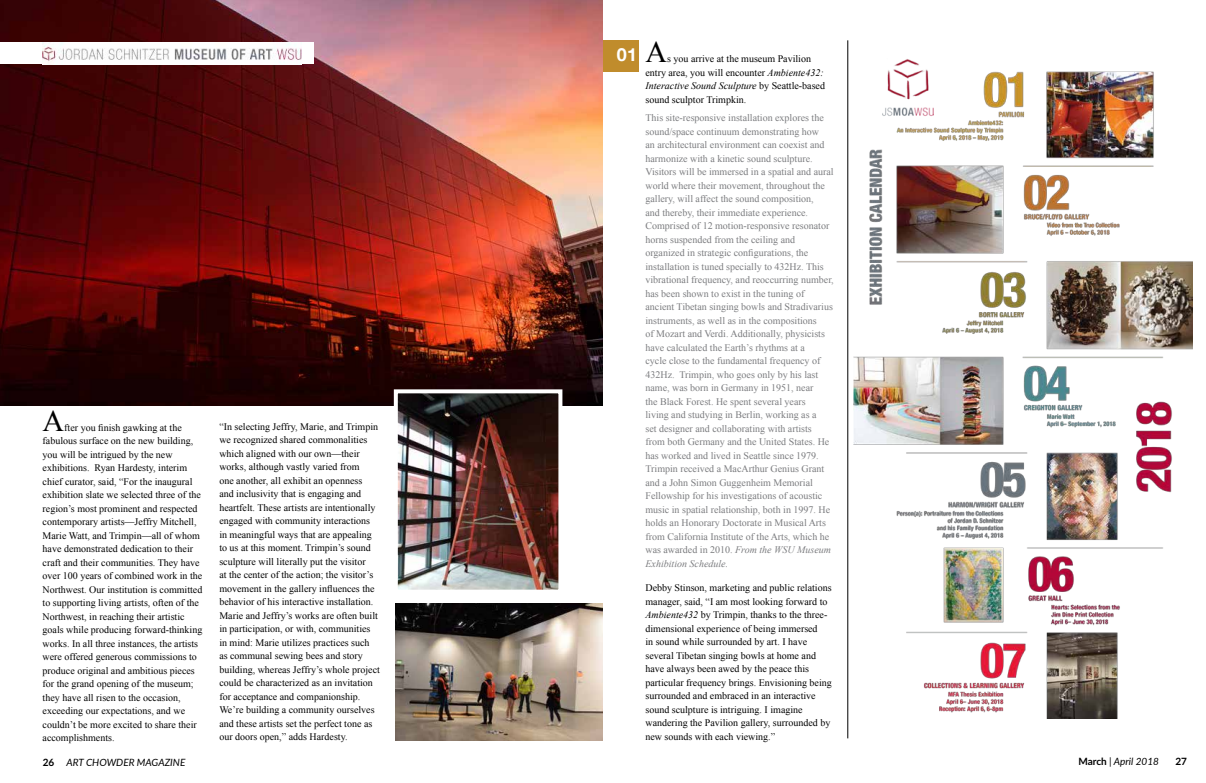
<style>
.page{position:relative;width:1206px;height:783px;background:#fff}
.page>*{position:absolute;margin:0;border:0;box-sizing:border-box;transform-origin:0 0}
.t1{font:30px "Times New Roman";color:#000}
.t2{font:700 18px "Helvetica Neue";color:#fff}
.t3{font:10px/13.5px "Times New Roman";color:#000}
.t4{font:10px/13.5px "Times New Roman";color:#7b7c7f}
.t5{font:italic 10px "Lato";color:#000}
.t6{font:700 10px "Lato";color:#000}
.s1{font-style:italic}
.s2{font-weight:700;font-style:normal}
</style>
<div class="page">
<img style="left:396px;top:604px;width:207px;height:137px">
<img style="left:0;top:0;width:603px;height:406px">
<img style="left:399px;top:394px;width:158px;height:195px">
<div style="left:394px;top:389px;width:168px;height:205px;border:4px solid #fff"></div>
<div style="left:0;top:42px;width:313px;height:22px;background:#fff"></div>
<img style="left:42px;top:42px;width:259px;height:21px">
<img style="left:854px;top:71px;width:339px;height:647px">
<div style="left:876px;top:32px;width:64px;height:85px;background:#fff"></div>
<img style="left:883px;top:59px;width:50px;height:57px">
<hr style="left:848px;top:40px;width:1px;height:698px;background:#000">
<div style="left:603px;top:40px;width:36px;height:32px;background:#c08c2c"></div>
<h1 class="t1" style="left:43px;top:401px;width:23px">A</h1>
<p class="t3" style="left:43px;top:421px;width:161px;text-indent:22px">fter you finish gawking at the fabulous surface on the new building, you will be intrigued by the new exhibitions. Ryan Hardesty, interim chief curator, said, “For the inaugural exhibition slate we selected three of the region’s most prominent and respected contemporary artists—Jeffry Mitchell, Marie Watt, and Trimpin—all of whom have demonstrated dedication to their craft and their communities. They have over 100 years of combined work in the Northwest. Our institution is committed to supporting living artists, often of the Northwest, in reaching their artistic goals while producing forward-thinking works. In all three instances, the artists were offered generous commissions to produce original and ambitious pieces for the grand opening of the museum; they have all risen to the occasion, exceeding our expectations, and we couldn’t be more excited to share their accomplishments.</p>
<p class="t3" style="left:219px;top:419px;width:162px">“In selecting Jeffry, Marie, and Trimpin we recognized shared commonalities which aligned with our own—their works, although vastly varied from<br>one another, all exhibit an openness<br>and inclusivity that is engaging and heartfelt. These artists are intentionally engaged with community interactions in meaningful ways that are appealing to us at this moment. Trimpin’s sound sculpture will literally put the visitor<br>at the center of the action; the visitor’s movement in the gallery influences the behavior of his interactive installation.<br>Marie and Jeffry’s works are often built in participation, or with, communities in mind: Marie utilizes practices such as communal sewing bees and story building, whereas Jeffry’s whole project could be characterized as an invitation for acceptance and companionship.<br>We’re building a community ourselves and these artists set the perfect tone as our doors open,” adds Hardesty.</p>
<h2 class="t2" style="left:617px;top:40px;width:22px">01</h2>
<h1 class="t1" style="left:645px;top:32px;width:23px">A</h1>
<p class="t3" style="left:645px;top:52px;width:181px;text-indent:22px">s you arrive at the museum Pavilion entry area, you will encounter <span class="s1">Ambiente432:<br>Interactive Sound Sculpture</span> by Seattle-based sound sculptor Trimpkin.</p>
<p class="t4" style="left:645px;top:111px;width:190px">This site-responsive installation explores the sound/space continuum demonstrating how<br>an architectural environment can coexist and harmonize with a kinetic sound sculpture.<br>Visitors will be immersed in a spatial and aural world where their movement, throughout the gallery, will affect the sound composition,<br>and thereby, their immediate experience.<br>Comprised of 12 motion-responsive resonator horns suspended from the ceiling and organized in strategic configurations, the installation is tuned specially to 432Hz. This vibrational frequency, and reoccurring number, has been shown to exist in the tuning of ancient Tibetan singing bowls and Stradivarius instruments, as well as in the compositions<br>of Mozart and Verdi. Additionally, physicists have calculated the Earth’s rhythms at a<br>cycle close to the fundamental frequency of 432Hz. Trimpin, who goes only by his last name, was born in Germany in 1951, near<br>the Black Forest. He spent several years<br>living and studying in Berlin, working as a<br>set designer and collaborating with artists<br>from both Germany and the United States. He has worked and lived in Seattle since 1979.<br>Trimpin received a MacArthur Genius Grant and a John Simon Guggenheim Memorial Fellowship for his investigations of acoustic music in spatial relationship, both in 1997. He holds an Honorary Doctorate in Musical Arts from California Institute of the Arts, which he was awarded in 2010. <span class="s1">From the WSU Museum Exhibition Schedule.</span></p>
<p class="t3" style="left:645px;top:581px;width:188px">Debby Stinson, marketing and public relations manager, said, “I am most looking forward to <span class="s1">Ambiente432</span> by Trimpin, thanks to the three&shy;dimensional experience of being immersed<br>in sound while surrounded by art. I have several Tibetan singing bowls at home and have always been awed by the peace this particular frequency brings. Envisioning being surrounded and embraced in an interactive sound sculpture is intriguing. I imagine wandering the Pavilion gallery, surrounded by new sounds with each viewing.”</p>
<p class="t5" style="left:43px;top:755px;width:144px"><span class="s2">26</span> ART CHOWDER MAGAZINE</p>
<p class="t5" style="left:1078px;top:755px;width:82px"><span class="s2">March</span> | April 2018</p>
<p class="t6" style="left:1175px;top:754px;width:13px">27</p>
</div>
